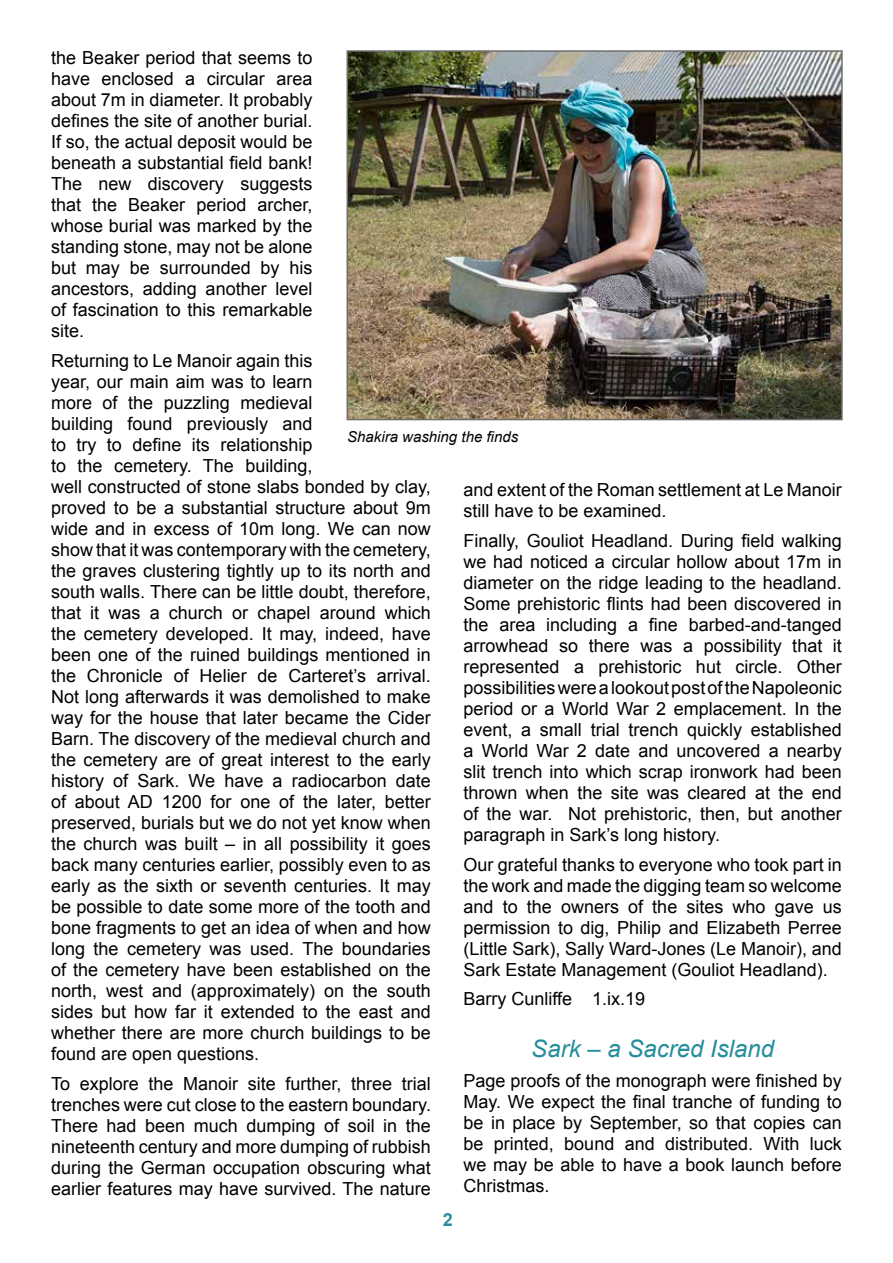
<style>
.page{position:relative;width:893px;height:1263px;background:#fff}
.page>*{position:absolute;margin:0;border:0;box-sizing:border-box;transform-origin:0 0}
.t1{font:italic 24px "Arial";color:#268e9a}
.t2{font:18px/21px "Arial";color:#000;text-align:justify}
.t3{font:700 18px "Arial";color:#268e9a}
.t4{font:italic 15px "Arial";color:#000}
</style>
<div class="page">
<img style="left:349px;top:53px;width:491px;height:364px">
<div style="left:346px;top:50px;width:497px;height:370px;border:2px solid #706f6f"></div>
<p class="t2" style="left:51px;top:47px;width:263px">the Beaker period that seems to have enclosed a circular area about 7m in diameter. It probably defines the site of another burial.<br>If so, the actual deposit would be beneath a substantial field bank!<br>The new discovery suggests that the Beaker period archer, whose burial was marked by the standing stone, may not be alone but may be surrounded by his ancestors, adding another level of fascination to this remarkable site.</p>
<p class="t2" style="left:51px;top:350px;width:381px;text-align:left">Returning to Le Manoir again this<br>year, our main aim was to learn<br>more of the puzzling medieval<br>building found previously and<br>to try to define its relationship<br>to the cemetery. The building,<br>well constructed of stone slabs bonded by clay, proved to be a substantial structure about 9m wide and in excess of 10m long. We can now show that it was contemporary with the cemetery, the graves clustering tightly up to its north and south walls. There can be little doubt, therefore, that it was a church or chapel around which the cemetery developed. It may, indeed, have been one of the ruined buildings mentioned in the Chronicle of Helier de Carteret’s arrival.<br>Not long afterwards it was demolished to make way for the house that later became the Cider Barn. The discovery of the medieval church and the cemetery are of great interest to the early history of Sark. We have a radiocarbon date of about AD 1200 for one of the later, better preserved, burials but we do not yet know when the church was built – in all possibility it goes back many centuries earlier, possibly even to as early as the sixth or seventh centuries. It may be possible to date some more of the tooth and bone fragments to get an idea of when and how long the cemetery was used. The boundaries of the cemetery have been established on the north, west and (approximately) on the south sides but how far it extended to the east and whether there are more church buildings to be found are open questions.</p>
<p class="t2" style="left:51px;top:1073px;width:381px">To explore the Manoir site further, three trial trenches were cut close to the eastern boundary.<br>There had been much dumping of soil in the nineteenth century and more dumping of rubbish during the German occupation obscuring what earlier features may have survived. The nature</p>
<p class="t4" style="left:347px;top:427px;width:172px">Shakira washing the finds</p>
<p class="t2" style="left:463px;top:480px;width:380px">and extent of the Roman settlement at Le Manoir still have to be examined.</p>
<p class="t2" style="left:463px;top:530px;width:380px">Finally, Gouliot Headland. During field walking we had noticed a circular hollow about 17m in diameter on the ridge leading to the headland.<br>Some prehistoric flints had been discovered in the area including a fine barbed-and-tanged arrowhead so there was a possibility that it represented a prehistoric hut circle. Other possibilities were a lookout post of the Napoleonic period or a World War 2 emplacement. In the event, a small trial trench quickly established a World War 2 date and uncovered a nearby slit trench into which scrap ironwork had been thrown when the site was cleared at the end of the war. Not prehistoric, then, but another paragraph in Sark’s long history.</p>
<p class="t2" style="left:463px;top:854px;width:380px">Our grateful thanks to everyone who took part in the work and made the digging team so welcome and to the owners of the sites who gave us permission to dig, Philip and Elizabeth Perree (Little Sark), Sally Ward-Jones (Le Manoir), and Sark Estate Management (Gouliot Headland).</p>
<p class="t2" style="left:463px;top:988px;width:183px">Barry Cunliffe 1.ix.19</p>
<h1 class="t1" style="left:531px;top:1033px;width:244px">Sark – a Sacred Island</h1>
<p class="t2" style="left:463px;top:1070px;width:380px">Page proofs of the monograph were finished by May. We expect the final tranche of funding to be in place by September, so that copies can be printed, bound and distributed. With luck we may be able to have a book launch before Christmas.</p>
<p class="t3" style="left:443px;top:1207px;width:12px">2</p>
</div>
